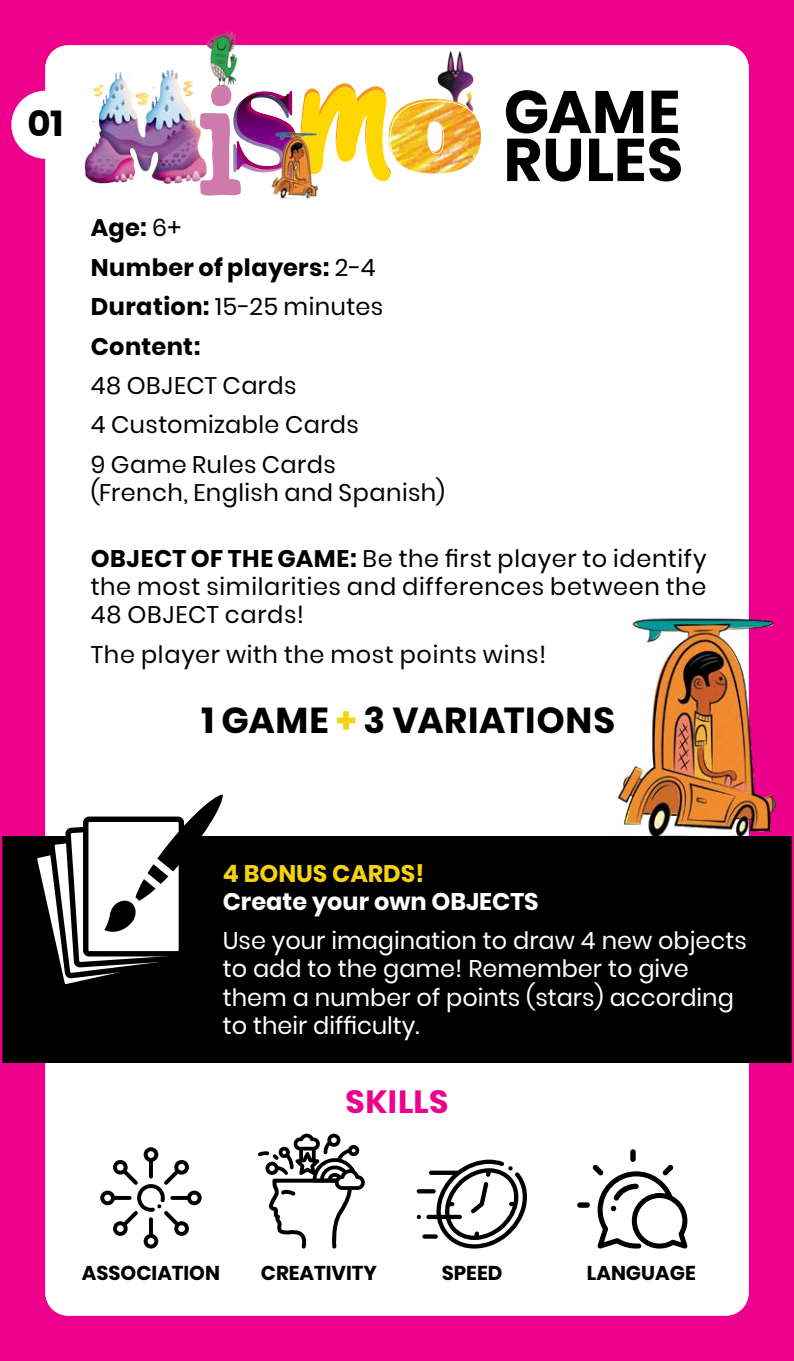
<style>
.page{position:relative;width:794px;height:1361px;background:#ec008c}
.page>*{position:absolute;margin:0;border:0;box-sizing:border-box;transform-origin:0 0}
.t1{font:700 60px/48px "Poppins";letter-spacing:.01em;color:#000}
.t2{font:700 36px "Poppins";letter-spacing:.015em;color:#000}
.t3{font:700 32px "Poppins";letter-spacing:.01em;color:#ec008c}
.t4{font:24px/39.2px "Poppins";letter-spacing:.02em;color:#000}
.t5{font:24px/28px "Poppins";color:#fff}
.t6{font:700 24px/39.2px "Poppins";letter-spacing:.015em;color:#000}
.t7{font:700 24px "Poppins";color:#fff}
.t8{font:700 24px "Poppins";color:#f3d211}
.t9{font:700 20px "Poppins";color:#000}
.s1{font-weight:400}
.s2{font-weight:700}
.s3{color:#f3d211}
</style>
<div class="page">
<div style="left:45px;top:45px;width:703px;height:1270px;background:#fff;border-radius:23px"></div>
<div style="left:11px;top:91px;width:68px;height:68px;background:#fff;border-radius:50%"></div>
<div style="left:0;top:836px;width:794px;height:226px;background:#000"></div>
<svg style="left:28px;top:794px;width:195px;height:326px"></svg>
<svg style="left:100px;top:1147px;width:102px;height:101px"></svg>
<svg style="left:258px;top:1133px;width:107px;height:115px"></svg>
<svg style="left:416px;top:1159px;width:111px;height:89px"></svg>
<div style="left:630px;top:1149px;width:5px;height:13px;background:#000;border-radius:3px"></div>
<div style="left:577px;top:1202px;width:13px;height:5px;background:#000;border-radius:3px"></div>
<svg style="left:592px;top:1164px;width:95px;height:85px"></svg>
<img style="left:84px;top:69px;width:116px;height:115px">
<img style="left:201px;top:31px;width:42px;height:52px">
<img style="left:432px;top:45px;width:47px;height:38px">
<img style="left:200px;top:83px;width:281px;height:113px">
<img style="left:266px;top:119px;width:57px;height:80px">
<img style="left:617px;top:605px;width:159px;height:231px">
<h2 class="t2" style="left:27px;top:103px;width:37px">01</h2>
<p class="t6" style="left:91px;top:209px;width:294px">Age: <span class="s1">6+<br></span>Number of players: <span class="s1">2-4<br></span>Duration: <span class="s1">15-25 minutes<br></span>Content:</p>
<p class="t4" style="left:91px;top:366px;width:270px">48 OBJECT Cards<br>4 Customizable Cards<br>9 Game Rules Cards</p>
<p class="t4" style="left:91px;top:473px;width:356px">(French, English and Spanish)</p>
<h1 class="t1" style="left:503px;top:88px;width:181px">GAME<br>RULES</h1>
<p class="t4" style="left:91px;top:545px;width:617px;line-height:28px;text-align:justify"><span class="s2">OBJECT OF THE GAME:</span> Be the first player to identify the most similarities and differences between the 48 OBJECT cards!</p>
<p class="t4" style="left:91px;top:635px;width:457px">The player with the most points wins!</p>
<h2 class="t2" style="left:201px;top:700px;width:415px">1 GAME <span class="s3">+</span> 3 VARIATIONS</h2>
<p class="t8" style="left:223px;top:860px;width:203px">4 BONUS CARDS!</p>
<p class="t7" style="left:223px;top:888px;width:317px">Create your own OBJECTS</p>
<p class="t5" style="left:223px;top:927px;width:525px">Use your imagination to draw 4 new objects to add to the game! Remember to give them a number of points (stars) according to their difficulty.</p>
<h3 class="t3" style="left:346px;top:1083px;width:104px">SKILLS</h3>
<p class="t9" style="left:82px;top:1261px;width:140px">ASSOCIATION</p>
<p class="t9" style="left:261px;top:1261px;width:118px">CREATIVITY</p>
<p class="t9" style="left:442px;top:1261px;width:62px">SPEED</p>
<p class="t9" style="left:587px;top:1261px;width:110px">LANGUAGE</p>
</div>
